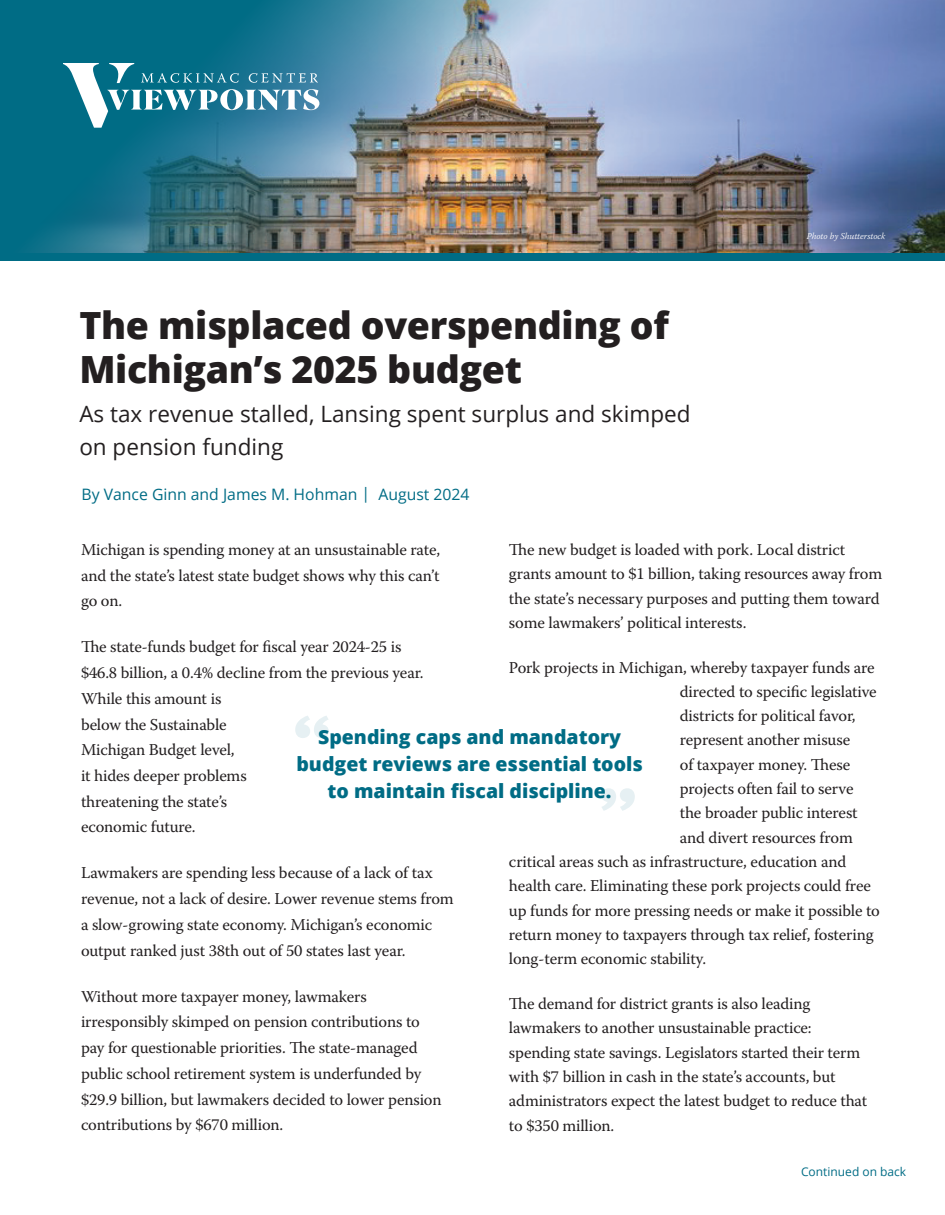
<style>
.page{position:relative;width:945px;height:1215px;background:#fff}
.page>*{position:absolute;margin:0;border:0;box-sizing:border-box;transform-origin:0 0}
.t1{font:800 37.5px/43.5px "Open Sans";letter-spacing:-.01em;color:#231f20}
.t2{font:22.5px/33px "Open Sans";color:#231f20}
.t3{font:800 19.5px/27px "Open Sans";color:#006c85;text-align:center}
.t4{font:16.5px/25.8px "Warnock Pro";letter-spacing:-.01em;color:#231f20}
.t5{font:15.75px "Open Sans";color:#006c85}
.t6{font:12px "Open Sans";color:#006c85}
.t7{font:italic 300 9px "Warnock Pro";color:#fff}
</style>
<div class="page">
<img style="left:0;top:0;width:945px;height:254px">
<svg style="left:63px;top:63px;width:256px;height:65px"></svg>
<svg style="left:295px;top:716px;width:34px;height:22px"></svg>
<svg style="left:601px;top:788px;width:34px;height:23px"></svg>
<div style="left:0;top:254px;width:945px;height:7px;background:#006c85"></div>
<h1 class="t1" style="left:79px;top:303px;width:591px">The misplaced overspending of<br>Michigan’s 2025 budget</h1>
<h2 class="t2" style="left:79px;top:397px;width:613px">As tax revenue stalled, Lansing spent surplus and skimped on pension funding</h2>
<p class="t5" style="left:82px;top:483px;width:390px">By Vance Ginn and James M. Hohman | August 2024</p>
<p class="t7" style="left:807px;top:231px;width:80px">Photo by Shutterstock</p>
<p class="t4" style="left:81px;top:536px;width:361px;text-align:justify">Michigan is spending money at an unsustainable rate, and the state’s latest state budget shows why this can’t go on.</p>
<p class="t4" style="left:81px;top:634px;width:344px">The state-funds budget for fiscal year 2024-25 is $46.8 billion, a 0.4% decline from the previous year.<br>While this amount is<br>below the Sustainable<br>Michigan Budget level,<br>it hides deeper problems<br>threatening the state’s<br>economic future.</p>
<p class="t4" style="left:81px;top:860px;width:374px">Lawmakers are spending less because of a lack of tax revenue, not a lack of desire. Lower revenue stems from a slow-growing state economy. Michigan’s economic output ranked just 38th out of 50 states last year.</p>
<p class="t4" style="left:81px;top:983px;width:362px">Without more taxpayer money, lawmakers irresponsibly skimped on pension contributions to pay for questionable priorities. The state-managed public school retirement system is underfunded by $29.9 billion, but lawmakers decided to lower pension contributions by $670 million.</p>
<p class="t4" style="left:509px;top:537px;width:375px;line-height:24.3px">The new budget is loaded with pork. Local district grants amount to $1 billion, taking resources away from the state’s necessary purposes and putting them toward some lawmakers’ political interests.</p>
<p class="t4" style="left:509px;top:654px;width:367px">Pork projects in Michigan, whereby taxpayer funds are</p>
<p class="t4" style="left:680px;top:678px;width:198px">directed to specific legislative</p>
<p class="t4" style="left:680px;top:703px;width:177px">districts for political favor,</p>
<p class="t4" style="left:680px;top:727px;width:172px">represent another misuse</p>
<p class="t4" style="left:680px;top:751px;width:172px">of taxpayer money. These</p>
<p class="t4" style="left:680px;top:776px;width:175px">projects often fail to serve</p>
<p class="t4" style="left:680px;top:800px;width:179px">the broader public interest</p>
<p class="t4" style="left:680px;top:824px;width:175px">and divert resources from</p>
<p class="t4" style="left:509px;top:848px;width:339px">critical areas such as infrastructure, education and</p>
<p class="t4" style="left:509px;top:873px;width:364px">health care. Eliminating these pork projects could free</p>
<p class="t4" style="left:509px;top:897px;width:373px">up funds for more pressing needs or make it possible to</p>
<p class="t4" style="left:509px;top:921px;width:366px">return money to taxpayers through tax relief, fostering</p>
<p class="t4" style="left:509px;top:946px;width:199px">long-term economic stability.</p>
<p class="t4" style="left:509px;top:991px;width:360px;line-height:24.3px">The demand for district grants is also leading lawmakers to another unsustainable practice: spending state savings. Legislators started their term with $7 billion in cash in the state’s accounts, but administrators expect the latest budget to reduce that to $350 million.</p>
<p class="t3" style="left:296px;top:723px;width:348px">Spending caps and mandatory budget reviews are essential tools to maintain fiscal discipline.</p>
<p class="t6" style="left:801px;top:1163px;width:107px">Continued on back</p>
</div>
